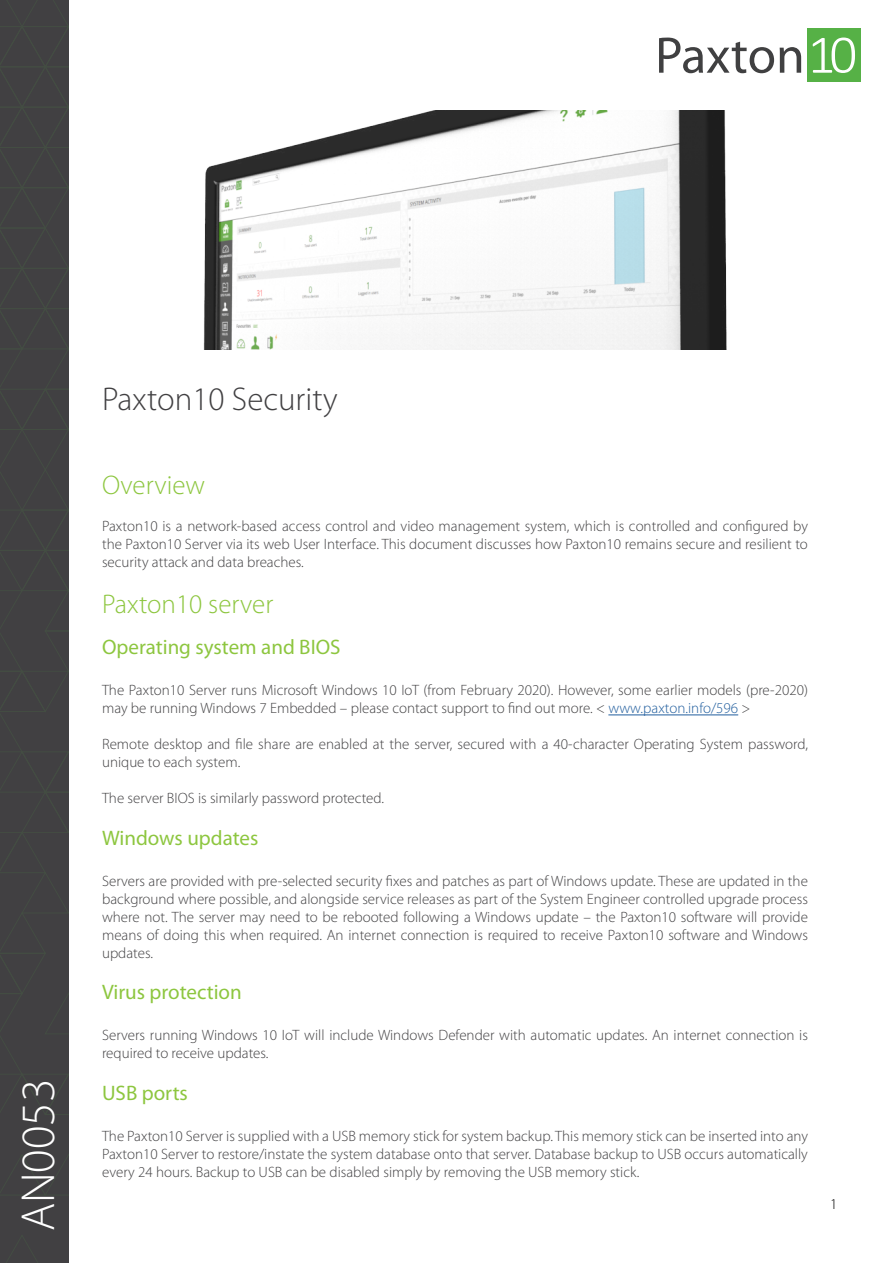
<style>
.page{position:relative;width:893px;height:1263px;background:#fff}
.page>*{position:absolute;margin:0;border:0;box-sizing:border-box;transform-origin:0 0}
.t1{font:300 48px "Myriad Pro";color:#fff}
.t2{font:300 33px "Myriad Pro";color:#414042}
.t3{font:300 27px "Myriad Pro";color:#8dc63f}
.t4{font:21px "Myriad Pro";color:#8dc63f}
.t5{font:300 15px/18px "Myriad Pro";color:#414042;text-align:justify}
.t6{font:300 15px "Myriad Pro";color:#000}
.s1{color:#215e9e}
</style>
<div class="page">
<img style="left:203px;top:110px;width:524px;height:239px">
<div style="left:0;top:0;width:69px;height:1263px;background:#414042"></div>
<svg style="left:6px;top:1236px;width:32px;height:27px"></svg>
<svg style="left:0;top:0;width:69px;height:1195px"></svg>
<div style="left:807px;top:29px;width:53px;height:53px;background:#56b146"></div>
<svg style="left:813px;top:38px;width:42px;height:35px"></svg>
<svg style="left:659px;top:38px;width:115px;height:35px"></svg>
<svg style="left:780px;top:47px;width:21px;height:26px"></svg>
<hr style="left:608px;top:714px;width:130px;height:1px;background:#215e9e">
<h1 class="t1" style="left:9px;top:1231px;width:154px;rotate:-90deg">AN0053</h1>
<h2 class="t2" style="left:102px;top:379px;width:237px">Paxton10 Security</h2>
<h3 class="t3" style="left:102px;top:469px;width:105px">Overview</h3>
<p class="t5" style="left:102px;top:517px;width:707px">Paxton10 is a network-based access control and video management system, which is controlled and configured by the Paxton10 Server via its web User Interface. This document discusses how Paxton10 remains secure and resilient to security attack and data breaches.</p>
<h3 class="t3" style="left:102px;top:588px;width:173px">Paxton10 server</h3>
<h3 class="t4" style="left:102px;top:634px;width:240px">Operating system and BIOS</h3>
<p class="t5" style="left:102px;top:681px;width:707px">The Paxton10 Server runs Microsoft Windows 10 IoT (from February 2020). However, some earlier models (pre-2020) may be running Windows 7 Embedded – please contact support to find out more. &lt; <span class="s1">www.paxton.info/596</span> &gt;</p>
<p class="t5" style="left:102px;top:735px;width:707px">Remote desktop and file share are enabled at the server, secured with a 40-character Operating System password, unique to each system.</p>
<p class="t5" style="left:102px;top:789px;width:284px">The server BIOS is similarly password protected.</p>
<h3 class="t4" style="left:102px;top:825px;width:158px">Windows updates</h3>
<p class="t5" style="left:102px;top:872px;width:707px">Servers are provided with pre-selected security fixes and patches as part of Windows update. These are updated in the background where possible, and alongside service releases as part of the System Engineer controlled upgrade process where not. The server may need to be rebooted following a Windows update – the Paxton10 software will provide means of doing this when required. An internet connection is required to receive Paxton10 software and Windows updates.</p>
<h3 class="t4" style="left:102px;top:979px;width:141px">Virus protection</h3>
<p class="t5" style="left:102px;top:1026px;width:707px">Servers running Windows 10 IoT will include Windows Defender with automatic updates. An internet connection is required to receive updates.</p>
<h3 class="t4" style="left:102px;top:1080px;width:87px">USB ports</h3>
<p class="t5" style="left:102px;top:1127px;width:707px">The Paxton10 Server is supplied with a USB memory stick for system backup. This memory stick can be inserted into any Paxton10 Server to restore/instate the system database onto that server. Database backup to USB occurs automatically every 24 hours. Backup to USB can be disabled simply by removing the USB memory stick.</p>
<p class="t6" style="left:830px;top:1195px;width:9px">1</p>
</div>
